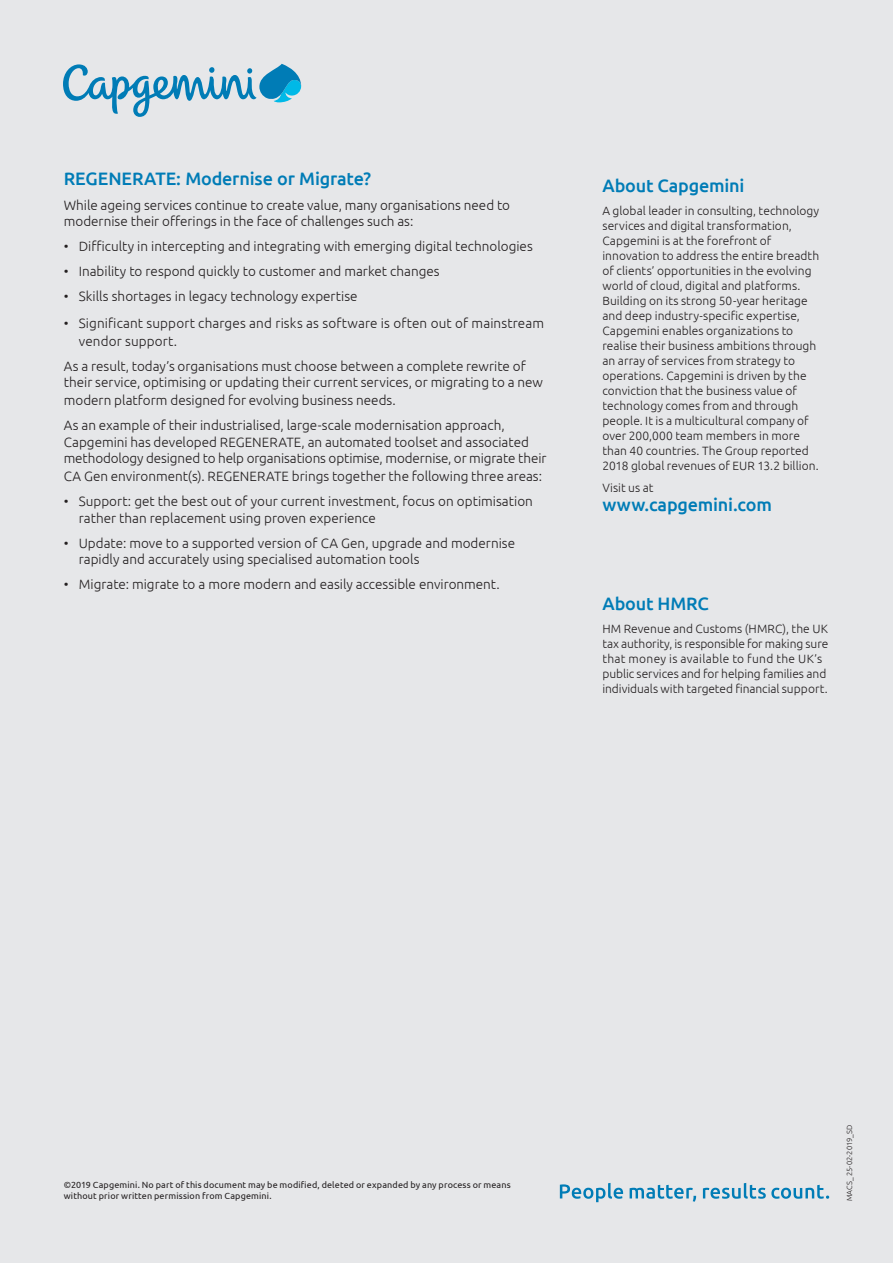
<style>
.page{position:relative;width:893px;height:1263px;background:#e6e7e9}
.page>*{position:absolute;margin:0;border:0;box-sizing:border-box;transform-origin:0 0}
.head1{font:500 18px "Ubuntu";letter-spacing:-.01em;color:#007cb6}
.t1{font:300 13.5px/16.5px "Ubuntu";color:#231f20}
.t2{font:300 12px/15px "Ubuntu";letter-spacing:.005em;color:#231f20}
.copyright{font:9px/10.8px "Ubuntu";letter-spacing:.015em;color:#231f20}
.copyright-2{font:300 7.5px "Ubuntu";letter-spacing:.005em;color:#231f20}
</style>
<div class="page">
<svg style="left:560px;top:1183px;width:63px;height:19px"></svg>
<svg style="left:630px;top:1185px;width:66px;height:17px"></svg>
<svg style="left:703px;top:1183px;width:126px;height:16px"></svg>
<svg style="left:63px;top:64px;width:238px;height:53px"></svg>
<p class="head1" style="left:64px;top:167px;width:309px">REGENERATE: Modernise or Migrate?</p>
<p class="t1" style="left:64px;top:196px;width:448px">While ageing services continue to create value, many organisations need to modernise their offerings in the face of challenges such as:</p>
<p class="t1" style="left:64px;top:238px;width:471px">• Difficulty in intercepting and integrating with emerging digital technologies</p>
<p class="t1" style="left:64px;top:263px;width:377px">• Inability to respond quickly to customer and market changes</p>
<p class="t1" style="left:64px;top:288px;width:295px">• Skills shortages in legacy technology expertise</p>
<p class="t1" style="left:79px;top:314px;width:467px;line-height:18px;text-indent:-15px">• Significant support charges and risks as software is often out of mainstream vendor support.</p>
<p class="t1" style="left:64px;top:357px;width:481px">As a result, today’s organisations must choose between a complete rewrite of their service, optimising or updating their current services, or migrating to a new</p>
<p class="t1" style="left:64px;top:392px;width:334px">modern platform designed for evolving business needs.</p>
<p class="t1" style="left:64px;top:417px;width:484px">As an example of their industrialised, large-scale modernisation approach,<br>Capgemini has developed REGENERATE, an automated toolset and associated methodology designed to help organisations optimise, modernise, or migrate their</p>
<p class="t1" style="left:64px;top:468px;width:480px">CA Gen environment(s). REGENERATE brings together the following three areas:</p>
<p class="t1" style="left:79px;top:493px;width:456px;text-indent:-15px">• Support: get the best out of your current investment, focus on optimisation rather than replacement using proven experience</p>
<p class="t1" style="left:79px;top:534px;width:438px;text-indent:-15px">• Update: move to a supported version of CA Gen, upgrade and modernise rapidly and accurately using specialised automation tools</p>
<p class="t1" style="left:64px;top:576px;width:437px">• Migrate: migrate to a more modern and easily accessible environment.</p>
<p class="head1" style="left:602px;top:174px;width:144px">About Capgemini</p>
<p class="t2" style="left:602px;top:203px;width:218px">A global leader in consulting, technology services and digital transformation, Capgemini is at the forefront of innovation to address the entire breadth of clients’ opportunities in the evolving world of cloud, digital and platforms.<br>Building on its strong 50-year heritage and deep industry-specific expertise, Capgemini enables organizations to realise their business ambitions through an array of services from strategy to operations. Capgemini is driven by the conviction that the business value of technology comes from and through people. It is a multicultural company of over 200,000 team members in more than 40 countries. The Group reported 2018 global revenues of EUR 13.2 billion.</p>
<p class="t2" style="left:602px;top:480px;width:53px">Visit us at</p>
<p class="head1" style="left:602px;top:493px;width:171px">www.capgemini.com</p>
<p class="head1" style="left:602px;top:592px;width:108px">About HMRC</p>
<p class="t2" style="left:602px;top:621px;width:228px">HM Revenue and Customs (HMRC), the UK tax authority, is responsible for making sure that money is available to fund the UK’s public services and for helping families and individuals with targeted financial support.</p>
<p class="copyright" style="left:64px;top:1179px;width:449px">©2019 Capgemini. No part of this document may be modified, deleted or expanded by any process or means without prior written permission from Capgemini.</p>
<p class="copyright-2" style="left:845px;top:1201px;width:78px;rotate:-90deg">MACS_25-02-2019_SD</p>
</div>
